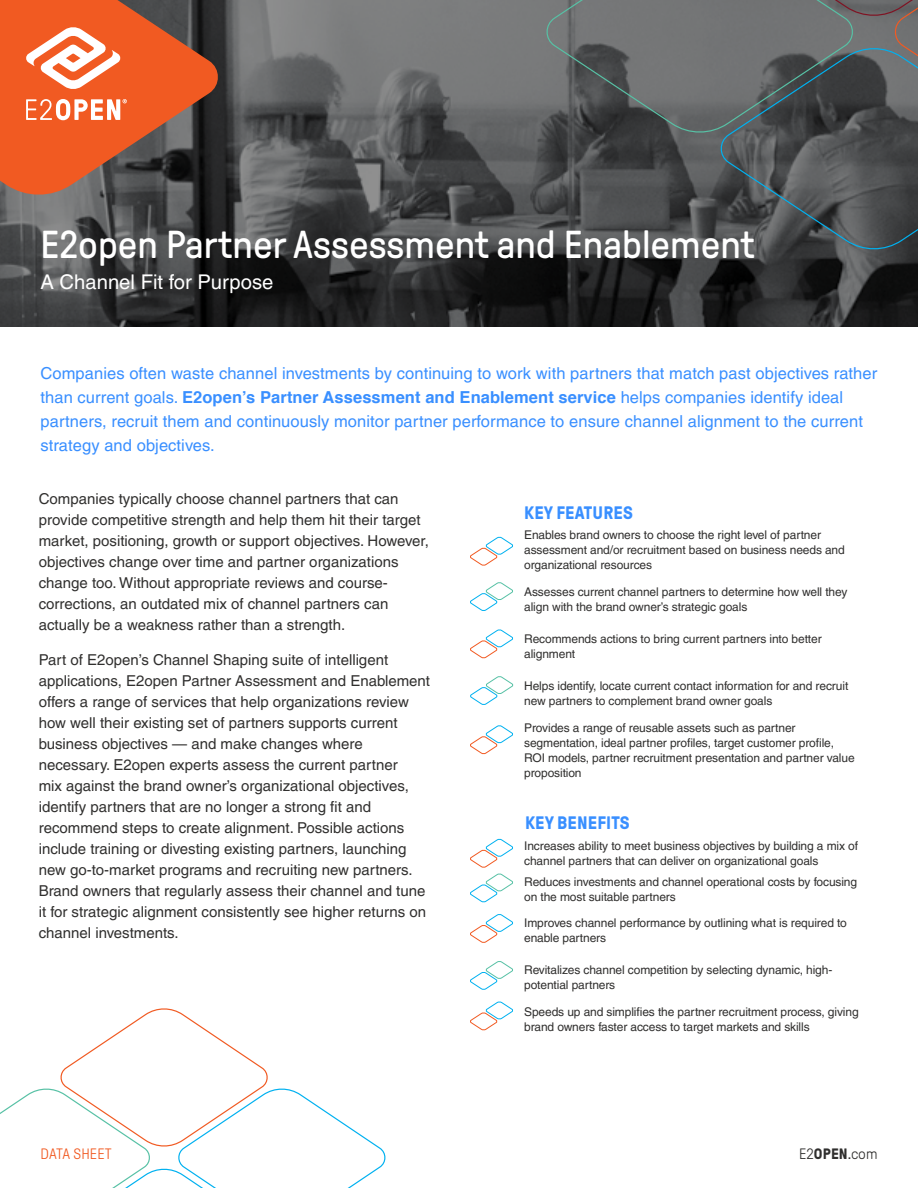
<style>
.page{position:relative;width:918px;height:1188px;background:#fff}
.page>*{position:absolute;margin:0;border:0;box-sizing:border-box;transform-origin:0 0}
.t1{font:39px "GT Pressura Pro";color:#fff}
.t2{font:20.25px "Helvetica LT Pro";color:#fff}
.t3{font:700 18px "GT Pressura Pro";letter-spacing:.01em;color:#398fff}
.t4{font:16.5px/24px "Helvetica LT Pro";letter-spacing:.005em;color:#398fff}
.t5{font:700 16.5px "Helvetica";letter-spacing:.005em;color:#398fff}
.t6{font:15px/21px "Helvetica LT Pro";color:#302f2e}
.t7{font:300 15px "GT Pressura Pro";color:#302f2e}
.t8{font:300 15px "GT Pressura Pro";letter-spacing:.01em;color:#f15a22}
.t9{font:12px/15px "Helvetica LT Pro";letter-spacing:-.01em;color:#302f2e}
.s1{font-family:"Helvetica LT Pro";font-weight:400}
.s2{font-weight:700}
</style>
<div class="page">
<svg style="left:0;top:0;width:918px;height:326px;background:#474849"></svg>
<svg style="left:0;top:0;width:221px;height:198px;background:#ae512e"></svg>
<svg style="left:25px;top:26px;width:96px;height:64px"></svg>
<svg style="left:26px;top:99px;width:101px;height:21px"></svg>
<svg style="left:543px;top:0;width:375px;height:252px;background:#575a5c"></svg>
<svg style="left:470px;top:582px;width:43px;height:29px"></svg>
<svg style="left:470px;top:629px;width:43px;height:29px"></svg>
<svg style="left:470px;top:725px;width:43px;height:29px"></svg>
<svg style="left:470px;top:676px;width:44px;height:29px"></svg>
<svg style="left:470px;top:838px;width:43px;height:29px"></svg>
<svg style="left:470px;top:873px;width:43px;height:29px"></svg>
<svg style="left:470px;top:914px;width:43px;height:29px"></svg>
<svg style="left:470px;top:1001px;width:43px;height:29px"></svg>
<svg style="left:470px;top:961px;width:43px;height:29px"></svg>
<svg style="left:470px;top:536px;width:43px;height:29px"></svg>
<svg style="left:0;top:1008px;width:386px;height:180px"></svg>
<h1 class="t1" style="left:40px;top:224px;width:716px">E2open Partner Assessment and Enablement</h1>
<h2 class="t2" style="left:40px;top:270px;width:234px">A Channel Fit for Purpose</h2>
<p class="t4" style="left:40px;top:361px;width:838px">Companies often waste channel investments by continuing to work with partners that match past objectives rather</p>
<p class="t5" style="left:40px;top:384px;width:804px"><span class="s1">than current goals.</span> E2open’s Partner Assessment and Enablement service <span class="s1">helps companies identify ideal</span></p>
<p class="t4" style="left:40px;top:409px;width:824px">partners, recruit them and continuously monitor partner performance to ensure channel alignment to the current strategy and objectives.</p>
<p class="t6" style="left:39px;top:488px;width:392px">Companies typically choose channel partners that can provide competitive strength and help them hit their target market, positioning, growth or support objectives. However, objectives change over time and partner organizations change too. Without appropriate reviews and course&shy;corrections, an outdated mix of channel partners can actually be a weakness rather than a strength.</p>
<p class="t6" style="left:39px;top:649px;width:393px">Part of E2open’s Channel Shaping suite of intelligent applications, E2open Partner Assessment and Enablement offers a range of services that help organizations review how well their existing set of partners supports current business objectives — and make changes where necessary. E2open experts assess the current partner<br>mix against the brand owner’s organizational objectives, identify partners that are no longer a strong fit and recommend steps to create alignment. Possible actions include training or divesting existing partners, launching new go-to-market programs and recruiting new partners.<br>Brand owners that regularly assess their channel and tune it for strategic alignment consistently see higher returns on channel investments.</p>
<p class="t3" style="left:524px;top:503px;width:110px">KEY FEATURES</p>
<p class="t9" style="left:524px;top:528px;width:322px">Enables brand owners to choose the right level of partner assessment and/or recruitment based on business needs and organizational resources</p>
<p class="t9" style="left:524px;top:584px;width:325px">Assesses current channel partners to determine how well they align with the brand owner’s strategic goals</p>
<p class="t9" style="left:524px;top:631px;width:299px">Recommends actions to bring current partners into better alignment</p>
<p class="t9" style="left:524px;top:679px;width:326px">Helps identify, locate current contact information for and recruit new partners to complement brand owner goals</p>
<p class="t9" style="left:524px;top:720px;width:332px">Provides a range of reusable assets such as partner segmentation, ideal partner profiles, target customer profile, ROI models, partner recruitment presentation and partner value proposition</p>
<p class="t3" style="left:525px;top:813px;width:106px">KEY BENEFITS</p>
<p class="t9" style="left:524px;top:838px;width:335px">Increases ability to meet business objectives by building a mix of channel partners that can deliver on organizational goals</p>
<p class="t9" style="left:524px;top:874px;width:335px">Reduces investments and channel operational costs by focusing on the most suitable partners</p>
<p class="t9" style="left:524px;top:915px;width:324px">Improves channel performance by outlining what is required to enable partners</p>
<p class="t9" style="left:524px;top:963px;width:310px">Revitalizes channel competition by selecting dynamic, high&shy;potential partners</p>
<p class="t9" style="left:524px;top:1004px;width:336px">Speeds up and simplifies the partner recruitment process, giving brand owners faster access to target markets and skills</p>
<p class="t8" style="left:41px;top:1146px;width:73px">DATA SHEET</p>
<p class="t7" style="left:799px;top:1146px;width:80px">E2<span class="s2">OPEN</span>.com</p>
</div>
